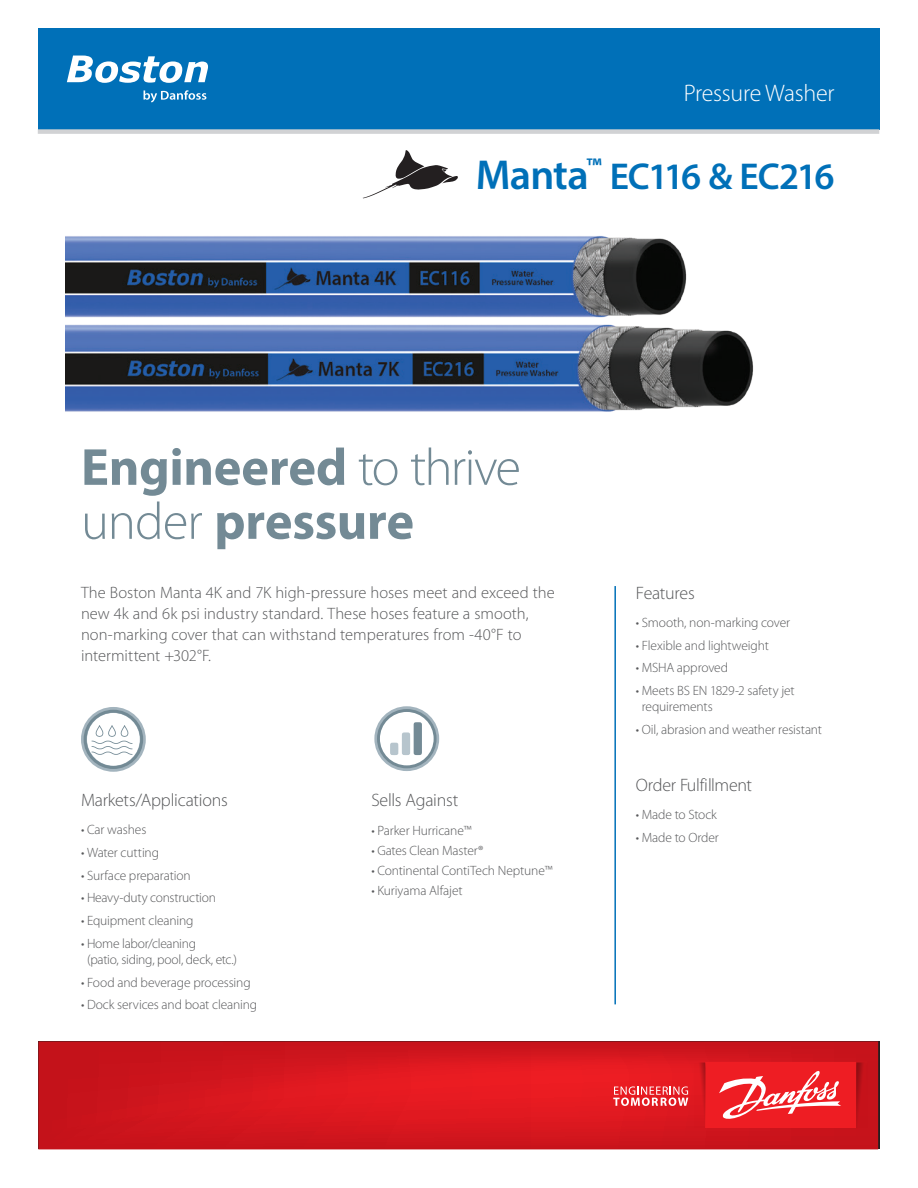
<style>
.page{position:relative;width:918px;height:1188px;background:#fff}
.page>*{position:absolute;margin:0;border:0;box-sizing:border-box;transform-origin:0 0}
.Headline_1{font:700 52.5px/54px "Myriad Pro";letter-spacing:-.01em;color:#738a95}
.Product_Name{font:600 37.5px "Myriad Pro";letter-spacing:-.06em;color:#0070b8}
.Category_function{font:300 24px "Myriad Pro";letter-spacing:-.01em;color:#fff}
.Subheads{font:300 18px "Myriad Pro";letter-spacing:-.015em;color:#57585a}
.Body_-_Front{font:300 16.5px/21px "Myriad Pro";color:#57585a}
.t1{font:300 13.5px/16.2px "Myriad Pro";letter-spacing:-.01em;color:#57585a}
.s1{font-size:42px}
.s2{font-weight:300}
</style>
<div class="page">
<div style="left:38px;top:28px;width:841px;height:102px;background:#0070b8"></div>
<div style="left:38px;top:129px;width:841px;height:5px;background:#d1d2d4"></div>
<svg style="left:38px;top:1041px;width:840px;height:108px;background:#d2161d"></svg>
<div style="left:706px;top:1063px;width:150px;height:65px;background:#ee1d23"></div>
<svg style="left:613px;top:1086px;width:75px;height:20px"></svg>
<svg style="left:719px;top:1071px;width:122px;height:48px"></svg>
<svg style="left:856px;top:1063px;width:12px;height:65px"></svg>
<svg style="left:694px;top:1063px;width:12px;height:65px"></svg>
<svg style="left:67px;top:56px;width:141px;height:27px"></svg>
<svg style="left:143px;top:90px;width:63px;height:12px"></svg>
<img style="left:66px;top:236px;width:621px;height:82px">
<img style="left:66px;top:324px;width:688px;height:88px">
<div style="left:374px;top:706px;width:65px;height:65px;border:6px solid #a3b4be;border-radius:50%"></div>
<div style="left:378px;top:711px;width:57px;height:56px;background:#fff;border-radius:50%"></div>
<div style="left:377px;top:709px;width:60px;height:59px;border:3px solid #738a95;border-radius:50%"></div>
<svg style="left:390px;top:722px;width:32px;height:33px"></svg>
<hr style="left:614px;top:586px;width:2px;height:418px;background:#0070b8">
<div style="left:81px;top:707px;width:65px;height:65px;border:6px solid #a3b4be;border-radius:50%"></div>
<div style="left:84px;top:710px;width:59px;height:59px;border:3px solid #738a95;border-radius:50%"></div>
<svg style="left:92px;top:725px;width:41px;height:30px"></svg>
<svg style="left:363px;top:150px;width:95px;height:49px"></svg>
<p class="Category_function" style="left:684px;top:80px;width:152px">Pressure Washer</p>
<p class="Product_Name" style="left:476px;top:153px;width:360px"><span class="s1">Manta</span><sup>™</sup> EC116 &amp; EC216</p>
<p class="Headline_1" style="left:81px;top:438px;width:441px">Engineered <span class="s2">to thrive under</span> pressure</p>
<p class="Body_-_Front" style="left:81px;top:583px;width:475px">The Boston Manta 4K and 7K high-pressure hoses meet and exceed the new 4k and 6k psi industry standard. These hoses feature a smooth, non-marking cover that can withstand temperatures from -40°F to intermittent +302°F.</p>
<p class="Subheads" style="left:81px;top:790px;width:148px">Markets/Applications</p>
<p class="t1" style="left:81px;top:822px;width:67px">• Car washes</p>
<p class="t1" style="left:81px;top:845px;width:80px">• Water cutting</p>
<p class="t1" style="left:81px;top:867px;width:111px">• Surface preparation</p>
<p class="t1" style="left:81px;top:890px;width:137px">• Heavy-duty construction</p>
<p class="t1" style="left:81px;top:913px;width:114px">• Equipment cleaning</p>
<p class="t1" style="left:87px;top:935px;width:151px;text-indent:-6px">• Home labor/cleaning<br>(patio, siding, pool, deck, etc.)</p>
<p class="t1" style="left:81px;top:974px;width:171px">• Food and beverage processing</p>
<p class="t1" style="left:81px;top:997px;width:178px">• Dock services and boat cleaning</p>
<p class="Subheads" style="left:371px;top:790px;width:88px">Sells Against</p>
<p class="t1" style="left:371px;top:822px;width:102px">• Parker Hurricane™</p>
<p class="t1" style="left:371px;top:842px;width:113px">• Gates Clean Master®</p>
<p class="t1" style="left:371px;top:862px;width:183px">• Continental ContiTech Neptune™</p>
<p class="t1" style="left:371px;top:882px;width:93px">• Kuriyama Alfajet</p>
<p class="Subheads" style="left:636px;top:583px;width:60px">Features</p>
<p class="t1" style="left:636px;top:615px;width:156px">• Smooth, non-marking cover</p>
<p class="t1" style="left:636px;top:637px;width:135px">• Flexible and lightweight</p>
<p class="t1" style="left:636px;top:660px;width:94px">• MSHA approved</p>
<p class="t1" style="left:642px;top:683px;width:154px;text-indent:-6px">• Meets BS EN 1829-2 safety jet requirements</p>
<p class="t1" style="left:636px;top:721px;width:188px">• Oil, abrasion and weather resistant</p>
<p class="Subheads" style="left:636px;top:775px;width:118px">Order Fulfillment</p>
<p class="t1" style="left:636px;top:807px;width:83px">• Made to Stock</p>
<p class="t1" style="left:636px;top:829px;width:85px">• Made to Order</p>
</div>
